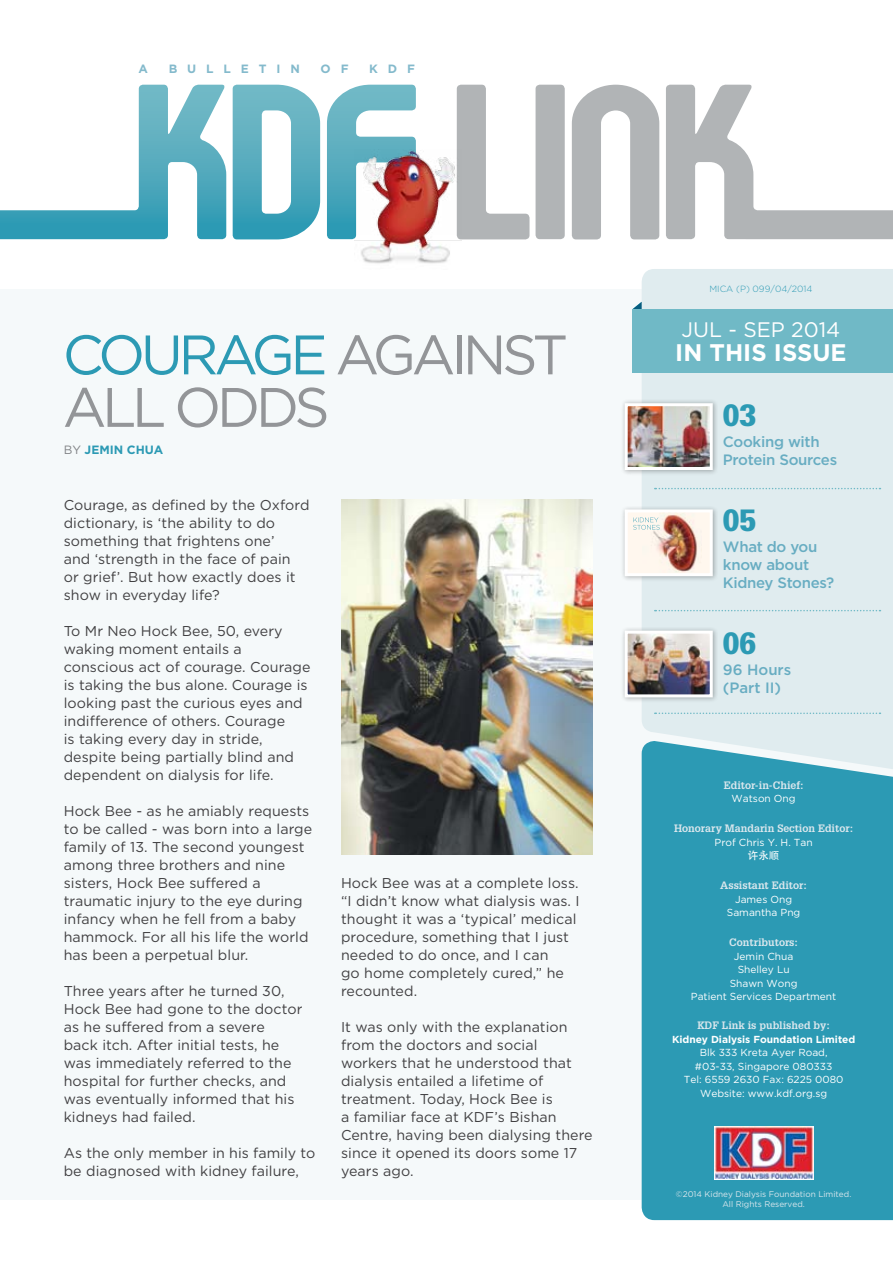
<style>
.page{position:relative;width:893px;height:1263px;background:#fff}
.page>*{position:absolute;margin:0;border:0;box-sizing:border-box;transform-origin:0 0}
.t1{font:55.5px/52.5px "Gotham";letter-spacing:-.08em;color:#939598}
.t2{font:900 30px "Glypha";color:#2c9ab4}
.t3{font:700 24px "Gotham";color:#fff}
.t4{font:21px "Gotham";color:#fff}
.t5{font:500 15px/18px "Gotham";letter-spacing:-.02em;color:#68adc2}
.t6{font:500 15px/18px "Gotham";color:#68adc2}
.t7{font:14.25px/18px "Gotham";letter-spacing:.005em;color:#414042}
.t8{font:700 12px "Gotham";letter-spacing:.825em;color:#84bacc}
.t9{font:700 12px "Gotham";color:#2c9ab4}
.t10{font:700 10.5px "Glypha";color:#dae7ed}
.t11{font:500 10.5px "ST Heiti SC";color:#fff}
.t12{font:10.2px/13.5px "Gotham";color:#fff;text-align:center}
.t13{font:700 10.2px "Gotham";color:#fff}
.t14{font:300 9px "Gotham";color:#2c9ab4}
.t15{font:8.25px/10.5px "Gotham";color:#dae7ed;text-align:center}
.s1{color:#2c9ab4}
.s2{font-weight:400;color:#808285}
</style>
<div class="page">
<div style="left:0;top:289px;width:893px;height:910px;background:#f5f9fa"></div>
<svg style="left:632px;top:302px;width:10px;height:7px"></svg>
<div style="left:642px;top:771px;width:251px;height:449px;background:#2c9ab4"></div>
<div style="left:642px;top:269px;width:251px;height:502px;background:#e0ecef"></div>
<div style="left:632px;top:309px;width:261px;height:64px;background:#70b9c6"></div>
<svg style="left:655px;top:488px;width:225px;height:1px"></svg>
<svg style="left:655px;top:610px;width:225px;height:1px"></svg>
<svg style="left:655px;top:712px;width:225px;height:2px"></svg>
<img style="left:714px;top:1127px;width:99px;height:52px">
<svg style="left:0;top:85px;width:416px;height:154px"></svg>
<svg style="left:457px;top:85px;width:436px;height:154px;fill:#b1b4b6"></svg>
<div style="left:621px;top:399px;width:97px;height:77px;background:#000;opacity:.3"></div>
<img style="left:629px;top:407px;width:80px;height:59px">
<div style="left:625px;top:403px;width:88px;height:67px;border:3px solid #fff"></div>
<div style="left:621px;top:506px;width:97px;height:76px;background:#000;opacity:.3"></div>
<div style="left:626px;top:511px;width:85px;height:64px;background:#fff7ee"></div>
<img style="left:653px;top:513px;width:45px;height:59px">
<div style="left:625px;top:509px;width:88px;height:67px;border:3px solid #fff"></div>
<div style="left:621px;top:627px;width:97px;height:76px;background:#000;opacity:.3"></div>
<img style="left:629px;top:635px;width:80px;height:58px">
<div style="left:625px;top:631px;width:88px;height:66px;border:3px solid #fff"></div>
<img style="left:341px;top:500px;width:252px;height:355px">
<svg style="left:633px;top:517px;width:27px;height:13px"></svg>
<img style="left:355px;top:149px;width:106px;height:115px">
<p class="t8" style="left:139px;top:62px;width:11px">A</p>
<p class="t8" style="left:169px;top:62px;width:133px">Bulletin</p>
<p class="t8" style="left:321px;top:62px;width:29px">o f</p>
<p class="t8" style="left:369px;top:62px;width:46px">KDF</p>
<h1 class="t1" style="left:63px;top:327px;width:494px"><span class="s1">Courage</span> Against<br>All Odds</h1>
<p class="t9" style="left:64px;top:443px;width:101px"><span class="s2">By</span> JEMIN CHUA</p>
<p class="t7" style="left:64px;top:496px;width:247px">Courage, as defined by the Oxford dictionary, is ‘the ability to do something that frightens one’<br>and ‘strength in the face of pain<br>or grief’. But how exactly does it show in everyday life?</p>
<p class="t7" style="left:64px;top:622px;width:248px">To Mr Neo Hock Bee, 50, every waking moment entails a conscious act of courage. Courage is taking the bus alone. Courage is looking past the curious eyes and indifference of others. Courage<br>is taking every day in stride, despite being partially blind and dependent on dialysis for life.</p>
<p class="t7" style="left:64px;top:802px;width:250px">Hock Bee - as he amiably requests to be called - was born into a large family of 13. The second youngest among three brothers and nine sisters, Hock Bee suffered a traumatic injury to the eye during infancy when he fell from a baby hammock. For all his life the world has been a perpetual blur.</p>
<p class="t7" style="left:64px;top:982px;width:240px">Three years after he turned 30,<br>Hock Bee had gone to the doctor as he suffered from a severe back itch. After initial tests, he was immediately referred to the hospital for further checks, and was eventually informed that his kidneys had failed.</p>
<p class="t7" style="left:64px;top:1144px;width:253px">As the only member in his family to be diagnosed with kidney failure,</p>
<p class="t7" style="left:341px;top:874px;width:239px">Hock Bee was at a complete loss. “I didn’t know what dialysis was. I thought it was a ‘typical’ medical procedure, something that I just needed to do once, and I can<br>go home completely cured,” he recounted.</p>
<p class="t7" style="left:341px;top:1018px;width:253px">It was only with the explanation from the doctors and social workers that he understood that dialysis entailed a lifetime of treatment. Today, Hock Bee is<br>a familiar face at KD F’s Bishan<br>Centre, having been dialysing there since it opened its doors some 17 years ago.</p>
<p class="t14" style="left:709px;top:284px;width:105px">MICA (P) 099/04/2014</p>
<h3 class="t4" style="left:682px;top:318px;width:160px">JUL - SEP 2014</h3>
<h3 class="t3" style="left:675px;top:338px;width:173px">IN THIS ISSUE</h3>
<h2 class="t2" style="left:723px;top:397px;width:35px">03</h2>
<p class="t5" style="left:723px;top:433px;width:116px">Cooking with<br>Protein Sources</p>
<h2 class="t2" style="left:723px;top:502px;width:35px">05</h2>
<p class="t5" style="left:723px;top:538px;width:113px">What do you know about<br>Kidney Stones?</p>
<h2 class="t2" style="left:723px;top:625px;width:35px">06</h2>
<p class="t6" style="left:723px;top:661px;width:70px">96 Hours (Part II)</p>
<p class="t10" style="left:724px;top:778px;width:81px">Editor-in-Chief:</p>
<p class="t12" style="left:732px;top:791px;width:66px">Watson Ong</p>
<p class="t10" style="left:674px;top:822px;width:181px">Honorary Mandarin Section Editor:</p>
<p class="t12" style="left:715px;top:835px;width:100px">Prof Chris Y. H. Tan</p>
<p class="t11" style="left:748px;top:849px;width:33px">许永顺</p>
<p class="t10" style="left:720px;top:879px;width:88px">Assistant Editor:</p>
<p class="t12" style="left:727px;top:892px;width:75px">James Ong<br>Samantha Png</p>
<p class="t10" style="left:729px;top:936px;width:70px">Contributors:</p>
<p class="t12" style="left:691px;top:949px;width:147px">Jemin Chua<br>Shelley Lu<br>Shawn Wong<br>Patient Services Department</p>
<p class="t10" style="left:697px;top:1019px;width:134px">KDF Link is published by:</p>
<p class="t13" style="left:672px;top:1033px;width:185px">Kidney Dialysis Foundation Limited</p>
<p class="t12" style="left:684px;top:1046px;width:161px">Blk 333 Kreta Ayer Road, #03-33, Singapore 080333<br>Tel: 6559 2630 Fax: 6225 0080<br>Website: www.kdf.org.sg</p>
<p class="t15" style="left:676px;top:1188px;width:177px">©2014 Kidney Dialysis Foundation Limited.<br>All Rights Reserved.</p>
</div>
